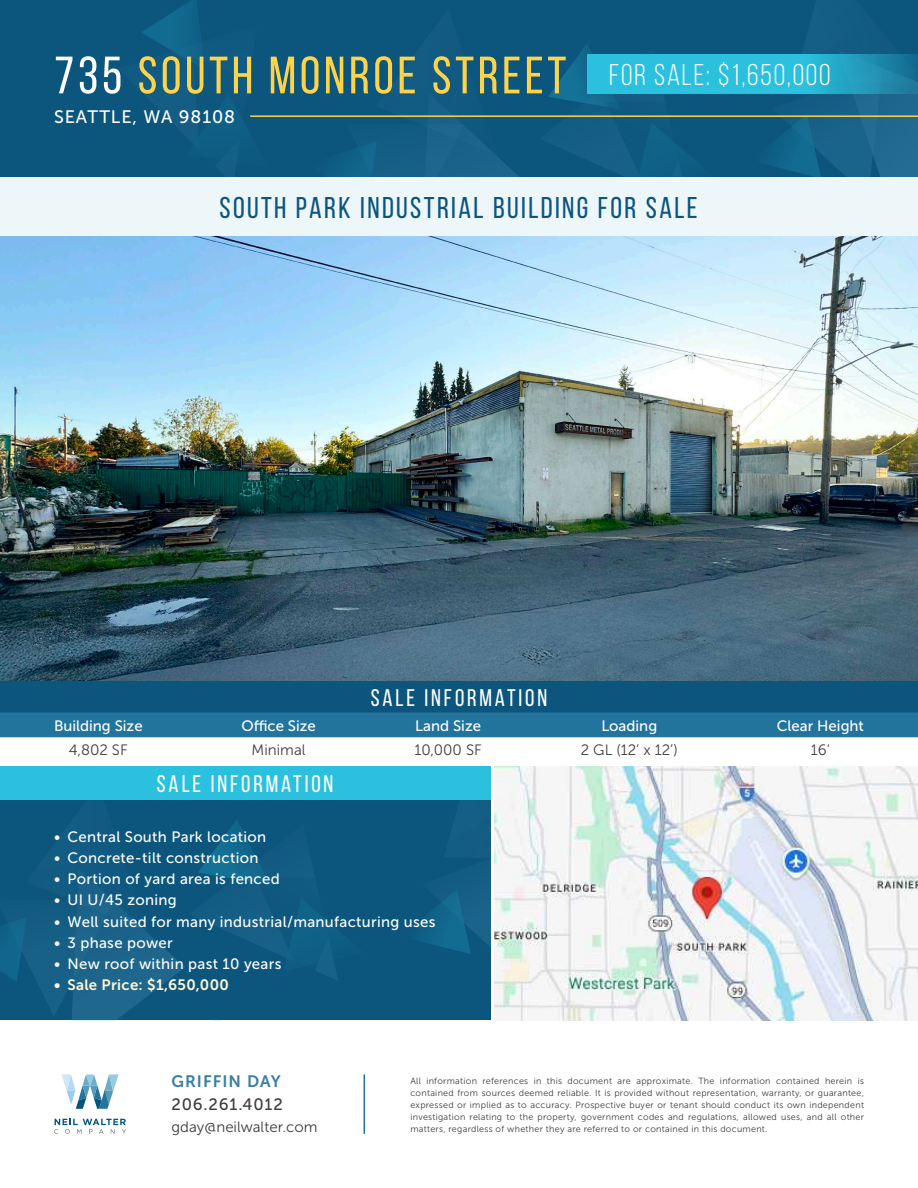
<style>
.page{position:relative;width:918px;height:1188px;background:#fff}
.page>*{position:absolute;margin:0;border:0;box-sizing:border-box;transform-origin:0 0}
.t1{font:52.5px "Bebas Neue";letter-spacing:.07em;color:#fdd34b}
.t2{font:30px "Bebas Neue";letter-spacing:.08em;color:#0c557d}
.t3{font:30px "Bebas Neue";letter-spacing:.06em;color:#fff}
.t4{font:24px "Bebas Neue";letter-spacing:.12em;color:#fff}
.t5{font:18px "Museo Sans 500";letter-spacing:.05em;color:#fff}
.t6{font:16.5px "Museo Sans 500";letter-spacing:.05em;color:#3e3e3f}
.t7{font:16.5px "Museo Sans 700";letter-spacing:.06em;color:#397ea4}
.t8{font:15px "Museo Sans 500";letter-spacing:.02em;color:#fff}
.t9{font:15px "Museo Sans 300";color:#3e3e3f}
.t10{font:15px "Museo Sans 500";color:#fff}
.t11{font:15px "Museo Sans 700";letter-spacing:.02em;color:#fef5d9}
.t12{font:9px/12px "Museo Sans 300";letter-spacing:.03em;color:#3e3e3f;text-align:justify}
.s1{color:#fff}
</style>
<div class="page">
<div style="left:0;top:0;width:918px;height:177px;background:#0c557d"></div>
<svg style="left:142px;top:0;width:776px;height:177px"></svg>
<hr style="left:250px;top:115px;width:668px;height:2px;background:#fdd34b">
<svg style="left:587px;top:54px;width:331px;height:39px;background:#28b2d1"></svg>
<div style="left:0;top:177px;width:918px;height:59px;background:#edf6f9"></div>
<hr style="left:364px;top:1074px;width:1px;height:60px;background:#22749c">
<svg style="left:54px;top:1119px;width:72px;height:15px"></svg>
<svg style="left:61px;top:1074px;width:58px;height:35px"></svg>
<img style="left:0;top:236px;width:918px;height:445px">
<img style="left:495px;top:767px;width:423px;height:253px">
<div style="left:0;top:681px;width:918px;height:32px;background:#0c557d"></div>
<div style="left:0;top:713px;width:918px;height:24px;background:#22749c"></div>
<svg style="left:0;top:800px;width:490px;height:220px;background:#0f5980"></svg>
<div style="left:0;top:767px;width:490px;height:33px;background:#2bc1de"></div>
<p class="t1" style="left:54px;top:47px;width:514px"><span class="s1">735</span> SOUTH MONROE STREET</p>
<p class="t5" style="left:54px;top:107px;width:183px">SEATTLE, WA 98108</p>
<p class="t3" style="left:609px;top:59px;width:223px">FOR SALE: $1,650,000</p>
<p class="t2" style="left:219px;top:191px;width:480px">SOUTH PARK INDUSTRIAL BUILDING FOR SALE</p>
<p class="t10" style="left:54px;top:717px;width:90px">Building Size</p>
<p class="t9" style="left:69px;top:742px;width:60px">4,802 SF</p>
<p class="t8" style="left:241px;top:717px;width:76px">Office Size</p>
<p class="t9" style="left:252px;top:742px;width:55px">Minimal</p>
<p class="t4" style="left:157px;top:771px;width:178px">SALE INFORMATION</p>
<p class="t4" style="left:371px;top:685px;width:178px">SALE INFORMATION</p>
<p class="t10" style="left:415px;top:717px;width:67px">Land Size</p>
<p class="t9" style="left:415px;top:742px;width:69px">10,000 SF</p>
<p class="t8" style="left:54px;top:828px;width:214px">• Central South Park location</p>
<p class="t8" style="left:54px;top:850px;width:206px">• Concrete-tilt construction</p>
<p class="t8" style="left:54px;top:871px;width:227px">• Portion of yard area is fenced</p>
<p class="t8" style="left:54px;top:892px;width:124px">• UI U/45 zoning</p>
<p class="t8" style="left:54px;top:913px;width:383px">• Well suited for many industrial/manufacturing uses</p>
<p class="t8" style="left:54px;top:935px;width:120px">• 3 phase power</p>
<p class="t8" style="left:54px;top:956px;width:229px">• New roof within past 10 years</p>
<p class="t11" style="left:54px;top:977px;width:176px">• Sale Price: $1,650,000</p>
<p class="t10" style="left:601px;top:717px;width:57px">Loading</p>
<p class="t9" style="left:581px;top:742px;width:99px">2 GL (12’ x 12’)</p>
<p class="t10" style="left:777px;top:717px;width:89px">Clear Height</p>
<p class="t9" style="left:811px;top:742px;width:21px">16’</p>
<p class="t7" style="left:172px;top:1072px;width:111px">GRIFFIN DAY</p>
<p class="t6" style="left:172px;top:1096px;width:113px">206.261.4012</p>
<p class="t9" style="left:172px;top:1119px;width:147px">gday@neilwalter.com</p>
<p class="t12" style="left:410px;top:1075px;width:455px">All information references in this document are approximate. The information contained herein is contained from sources deemed reliable. It is provided without representation, warranty, or guarantee, expressed or implied as to accuracy. Prospective buyer or tenant should conduct its own independent investigation relating to the property, government codes and regulations, allowed uses, and all other matters, regardless of whether they are referred to or contained in this document.</p>
</div>
